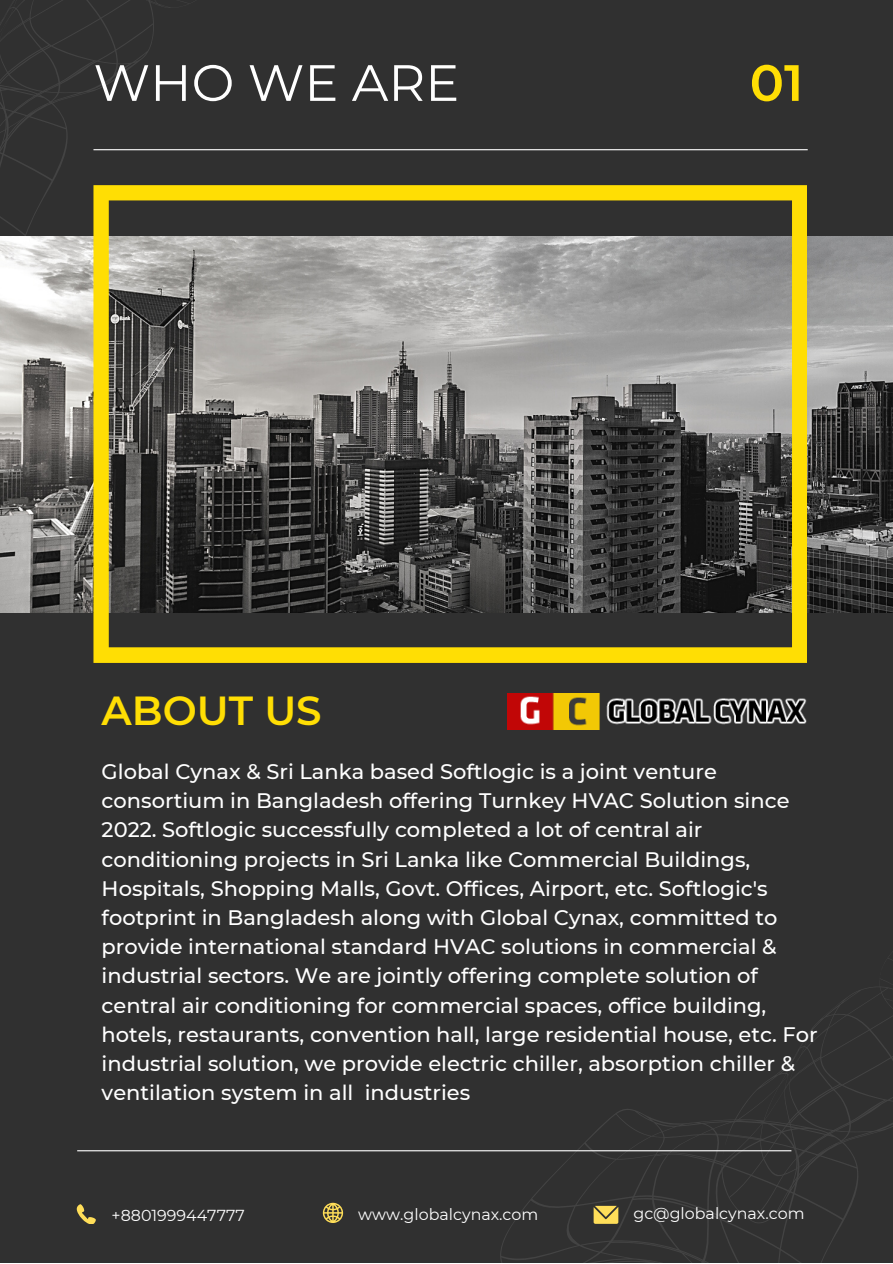
<style>
.page{position:relative;width:893px;height:1264px;background:#fff}
.page>*{position:absolute;margin:0;border:0;box-sizing:border-box;transform-origin:0 0}
.t1{font:51px "Montserrat";color:#fff}
.t2{font:600 51px "Montserrat";color:#ffde04}
.t3{font:600 40.5px "Montserrat";color:#ffde04}
.t4{font:500 21px/29.2px "Montserrat";color:#fff}
.t5{font:15.9px "Montserrat";color:#fff}
</style>
<div class="page">
<div style="left:0;top:0;width:892px;height:1262px;background:#303030"></div>
<img style="left:0;top:236px;width:892px;height:376px">
<svg style="left:0;top:0;width:236px;height:300px"></svg>
<hr style="left:93px;top:149px;width:714px;height:1px;background:#fff">
<svg style="left:742px;top:958px;width:150px;height:179px"></svg>
<svg style="left:500px;top:1108px;width:361px;height:154px"></svg>
<svg style="left:93px;top:185px;width:714px;height:478px"></svg>
<hr style="left:77px;top:1150px;width:714px;height:1px;background:#fff">
<svg style="left:323px;top:1202px;width:20px;height:20px"></svg>
<svg style="left:77px;top:1204px;width:19px;height:19px"></svg>
<svg style="left:593px;top:1205px;width:25px;height:18px"></svg>
<img style="left:507px;top:693px;width:300px;height:36px">
<h1 class="t1" style="left:93px;top:51px;width:367px">WHO WE ARE</h1>
<h1 class="t2" style="left:749px;top:51px;width:55px">01</h1>
<h2 class="t3" style="left:102px;top:685px;width:222px">ABOUT US</h2>
<p class="t4" style="left:102px;top:756px;width:717px">Global Cynax &amp; Sri Lanka based Softlogic is a joint venture consortium in Bangladesh offering Turnkey HVAC Solution since 2022. Softlogic successfully completed a lot of central air conditioning projects in Sri Lanka like Commercial Buildings, Hospitals, Shopping Malls, Govt. Offices, Airport, etc. Softlogic's footprint in Bangladesh along with Global Cynax, committed to provide international standard HVAC solutions in commercial &amp; industrial sectors. We are jointly offering complete solution of central air conditioning for commercial spaces, office building, hotels, restaurants, convention hall, large residential house, etc. For industrial solution, we provide electric chiller, absorption chiller &amp; ventilation system in all industries</p>
<p class="t5" style="left:112px;top:1205px;width:135px">+8801999447777</p>
<p class="t5" style="left:358px;top:1204px;width:182px">www.globalcynax.com</p>
<p class="t5" style="left:633px;top:1203px;width:173px">gc@globalcynax.com</p>
</div>
